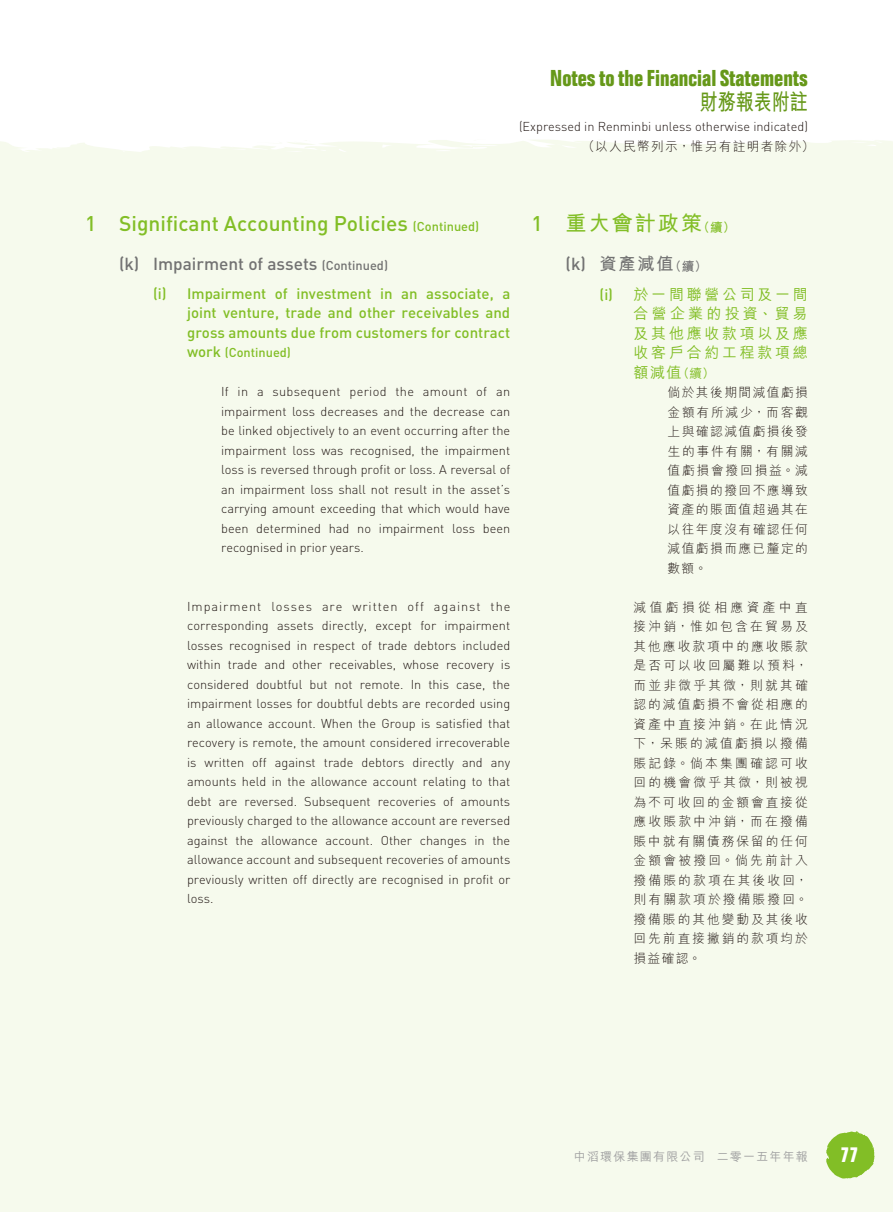
<style>
.page{position:relative;width:893px;height:1212px;background:#f6faed}
.page>*{position:absolute;margin:0;border:0;box-sizing:border-box;transform-origin:0 0}
.t1{font:700 condensed 22.5px "Folio Std";color:#669819}
.t2{font:700 22.5px "M Hei HK";color:#669819;scale:.8 1}
.t3{font:500 21px "DIN Pro";color:#82be26}
.t4{font:700 21px "M Hei HK";letter-spacing:.1em;color:#82be26}
.t5{font:700 condensed 21px "Folio Std";color:#fff}
.t6{font:500 17.25px "DIN Pro";color:#727272}
.t7{font:700 17.25px "M Hei HK";color:#727272}
.t8{font:500 15px/19.5px "DIN Pro";color:#82be26;text-align:justify}
.t9{font:500 15px/19.5px "M Hei HK";letter-spacing:.18em;color:#82be26;text-align:justify}
.t10{font:300 12.75px/19.5px "DIN Pro";color:#231916;text-align:justify}
.t11{font:300 12.75px/19.5px "M Hei HK";letter-spacing:.11em;color:#231916;text-align:justify}
.t12{font:500 12.75px "DIN Pro";color:#82be26}
.t13{font:500 12px "M Hei HK";letter-spacing:.1em;color:#a0a0a1}
.s1{font-size:12.75px}
.s2{font-size:15px}
.s3{font-family:"DIN Pro";font-weight:500}
.s4{font-family:"DIN Pro"}
</style>
<div class="page">
<div style="left:0;top:0;width:893px;height:150px;background:#fff"></div>
<svg style="left:826px;top:1131px;width:49px;height:47px"></svg>
<h1 class="t1" style="left:550px;top:66px;width:259px">Notes to the Financial Statements</h1>
<h1 class="t2" style="left:700px;top:86px;width:136px">財務報表附註</h1>
<p class="t10" style="left:519px;top:116px;width:290px">(Expressed in Renminbi unless otherwise indicated)</p>
<p class="t11" style="left:582px;top:136px;width:234px">（以人民幣列示，惟另有註明者除外）</p>
<h2 class="t3" style="left:85px;top:209px;width:396px">1 Significant Accounting Policies <span class="s1">(Continued)</span></h2>
<h3 class="t6" style="left:119px;top:252px;width:270px">(k) Impairment of assets <span class="s1">(Continued)</span></h3>
<p class="t8" style="left:187px;top:283px;width:325px;text-indent:-34px">(i) Impairment of investment in an associate, a joint venture, trade and other receivables and gross amounts due from customers for contract</p>
<p class="t12" style="left:187px;top:344px;width:105px"><span class="s2">work</span> (Continued)</p>
<p class="t10" style="left:221px;top:381px;width:291px">If in a subsequent period the amount of an impairment loss decreases and the decrease can be linked objectively to an event occurring after the impairment loss was recognised, the impairment loss is reversed through profit or loss. A reversal of an impairment loss shall not result in the asset’s carrying amount exceeding that which would have been determined had no impairment loss been recognised in prior years.</p>
<p class="t10" style="left:187px;top:596px;width:325px">Impairment losses are written off against the corresponding assets directly, except for impairment losses recognised in respect of trade debtors included within trade and other receivables, whose recovery is considered doubtful but not remote. In this case, the impairment losses for doubtful debts are recorded using an allowance account. When the Group is satisfied that recovery is remote, the amount considered irrecoverable is written off against trade debtors directly and any amounts held in the allowance account relating to that debt are reversed. Subsequent recoveries of amounts previously charged to the allowance account are reversed against the allowance account. Other changes in the allowance account and subsequent recoveries of amounts previously written off directly are recognised in profit or loss.</p>
<h2 class="t4" style="left:531px;top:208px;width:205px"><span class="s3">1</span> 重大會計政策<span class="s1">（續）</span></h2>
<h3 class="t7" style="left:566px;top:251px;width:143px"><span class="s3">(k)</span> 資產減值<span class="s1">（續）</span></h3>
<p class="t9" style="left:634px;top:283px;width:176px;text-indent:-34px"><span class="s4">(i)</span> 於一間聯營公司及一間合營企業的投資、貿易及其他應收款項以及應收客戶合約工程款項總額減值<span class="s1">（續）</span></p>
<p class="t11" style="left:668px;top:382px;width:142px">倘於其後期間減值虧損金額有所減少，而客觀上與確認減值虧損後發生的事件有關，有關減值虧損會撥回損益。減值虧損的撥回不應導致資產的賬面值超過其在以往年度沒有確認任何減值虧損而應已釐定的數額。</p>
<p class="t11" style="left:634px;top:597px;width:176px">減值虧損從相應資產中直接沖銷，惟如包含在貿易及其他應收款項中的應收賬款是否可以收回屬難以預料，而並非微乎其微，則就其確認的減值虧損不會從相應的資產中直接沖銷。在此情況下，呆賬的減值虧損以撥備賬記錄。倘本集團確認可收回的機會微乎其微，則被視為不可收回的金額會直接從應收賬款中沖銷，而在撥備賬中就有關債務保留的任何金額會被撥回。倘先前計入撥備賬的款項在其後收回，則有關款項於撥備賬撥回。撥備賬的其他變動及其後收回先前直接撇銷的款項均於損益確認。</p>
<p class="t13" style="left:574px;top:1148px;width:235px">中滔環保集團有限公司 二零一五年年報</p>
<h2 class="t5" style="left:840px;top:1143px;width:19px">77</h2>
</div>
